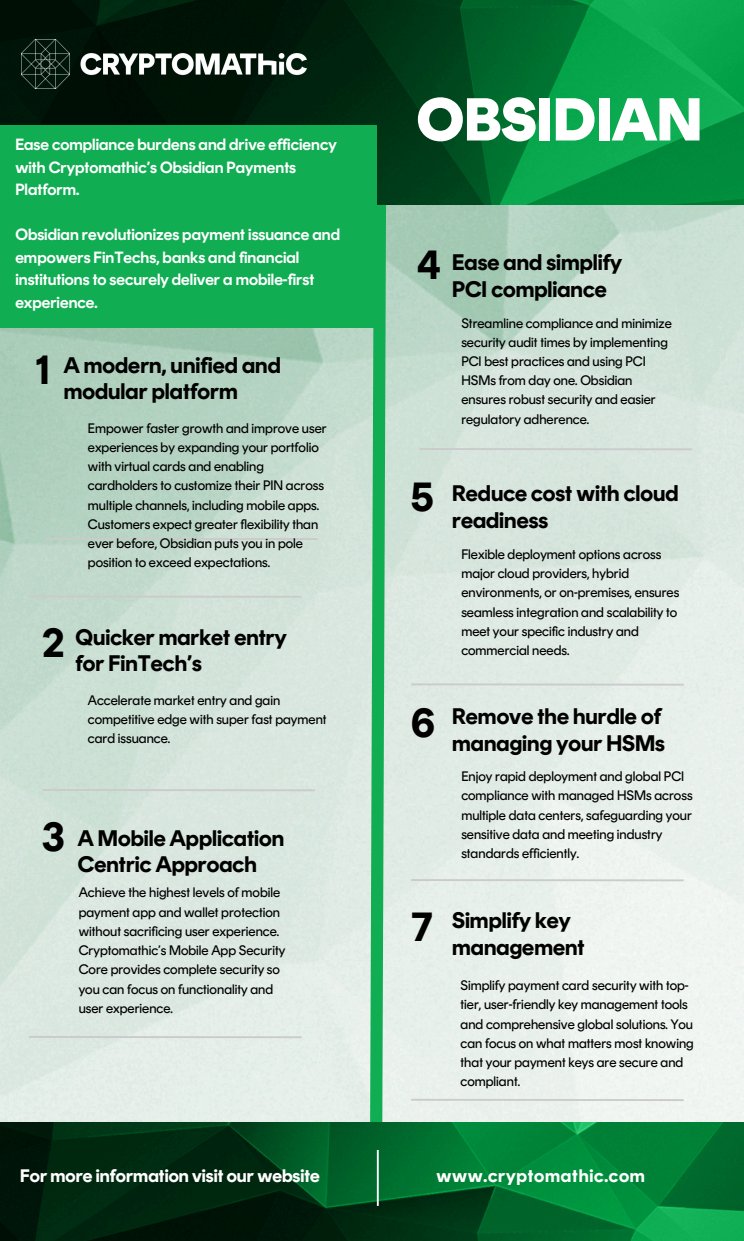
<style>
.page{position:relative;width:744px;height:1241px;background:#fff}
.page>*{position:absolute;margin:0;border:0;box-sizing:border-box;transform-origin:0 0}
.t1{font:900 60.38px "Rund Display";letter-spacing:.005em;color:#fff}
.t2{font:700 40.62px "Rund Display";color:#000}
.t3{font:700 22.5px/26.8px "Rund Display";color:#000}
.t4{font:700 18.12px "Rund Display";color:#fff}
.t5{font:700 18.12px "Rund Display";letter-spacing:.04em;color:#fff}
.t6{font:600 16.25px/22.5px "Rund Display";color:#fff}
.t7{font:13.75px/19.2px "Rund Display";color:#000}
</style>
<div class="page">
<img style="left:0;top:205px;width:744px;height:917px">
<svg style="left:27px;top:1034px;width:276px;height:5px"></svg>
<svg style="left:409px;top:1097px;width:276px;height:4px"></svg>
<img style="left:0;top:0;width:744px;height:205px">
<svg style="left:363px;top:193px;width:29px;height:929px;background:#80cca0"></svg>
<svg style="left:41px;top:788px;width:276px;height:4px"></svg>
<img style="left:22px;top:39px;width:285px;height:49px">
<img style="left:0;top:1122px;width:744px;height:118px">
<div style="left:0;top:125px;width:376px;height:202px;background:#11ad53"></div>
<hr style="left:377px;top:1149px;width:2px;height:56px;background:#fff">
<svg style="left:43px;top:537px;width:277px;height:4px"></svg>
<svg style="left:409px;top:682px;width:276px;height:4px"></svg>
<svg style="left:409px;top:878px;width:277px;height:4px"></svg>
<svg style="left:418px;top:447px;width:276px;height:4px"></svg>
<svg style="left:27px;top:594px;width:276px;height:4px"></svg>
<h2 class="t6" style="left:15px;top:135px;width:323px">Ease compliance burdens and drive efficiency with Cryptomathic’s Obsidian Payments<br>Platform.</h2>
<p class="t6" style="left:15px;top:225px;width:326px">Obsidian revolutionizes payment issuance and empowers FinTechs, banks and financial institutions to securely deliver a mobile-first experience.</p>
<h2 class="t2" style="left:35px;top:354px;width:17px">1</h2>
<h4 class="t3" style="left:64px;top:353px;width:218px">A modern, unified and modular platform</h4>
<h4 class="t7" style="left:88px;top:419px;width:240px">Empower faster growth and improve user experiences by expanding your portfolio with virtual cards and enabling cardholders to customize their PIN across multiple channels, including mobile apps.</h4>
<p class="t7" style="left:88px;top:516px;width:232px">Customers expect greater flexibility than ever before, Obsidian puts you in pole position to exceed expectations.</p>
<p class="t2" style="left:42px;top:627px;width:24px">2</p>
<p class="t3" style="left:75px;top:625px;width:213px">Quicker market entry for FinTech’s</p>
<p class="t7" style="left:88px;top:691px;width:240px">Accelerate market entry and gain competitive edge with super fast payment card issuance.</p>
<p class="t2" style="left:42px;top:820px;width:24px">3</p>
<p class="t3" style="left:78px;top:826px;width:208px">A Mobile Application<br>Centric Approach</p>
<h2 class="t7" style="left:79px;top:884px;width:208px">Achieve the highest levels of mobile payment app and wallet protection without sacrificing user experience.<br>Cryptomathic’s Mobile App Security Core provides complete security so you can focus on functionality and user experience.</h2>
<p class="t1" style="left:417px;top:95px;width:287px">OBSIDIAN</p>
<p class="t2" style="left:417px;top:249px;width:25px">4</p>
<h2 class="t3" style="left:452px;top:251px;width:172px">Ease and simplify<br>PCI compliance</h2>
<p class="t7" style="left:461px;top:314px;width:212px">Streamline compliance and minimize security audit times by implementing<br>PCI best practices and using PCI<br>HSMs from day one. Obsidian ensures robust security and easier regulatory adherence.</p>
<p class="t2" style="left:411px;top:481px;width:24px">5</p>
<h2 class="t3" style="left:452px;top:482px;width:228px">Reduce cost with cloud readiness</h2>
<p class="t7" style="left:461px;top:546px;width:219px">Flexible deployment options across major cloud providers, hybrid environments, or on-premises, ensures seamless integration and scalability to meet your specific industry and commercial needs.</p>
<p class="t2" style="left:411px;top:706px;width:25px">6</p>
<p class="t3" style="left:452px;top:705px;width:214px">Remove the hurdle of managing your HSMs</p>
<h2 class="t7" style="left:461px;top:768px;width:233px">Enjoy rapid deployment and global PCI compliance with managed HSMs across multiple data centers, safeguarding your sensitive data and meeting industry standards efficiently.</h2>
<h3 class="t2" style="left:411px;top:910px;width:24px">7</h3>
<p class="t3" style="left:452px;top:908px;width:134px">Simplify key management</p>
<h3 class="t7" style="left:461px;top:977px;width:235px">Simplify payment card security with top&shy;tier, user-friendly key management tools and comprehensive global solutions. You can focus on what matters most knowing that your payment keys are secure and compliant.</h3>
<p class="t4" style="left:20px;top:1168px;width:301px">For more information visit our website</p>
<h2 class="t5" style="left:436px;top:1167px;width:210px">www.cryptomathic.com</h2>
</div>
